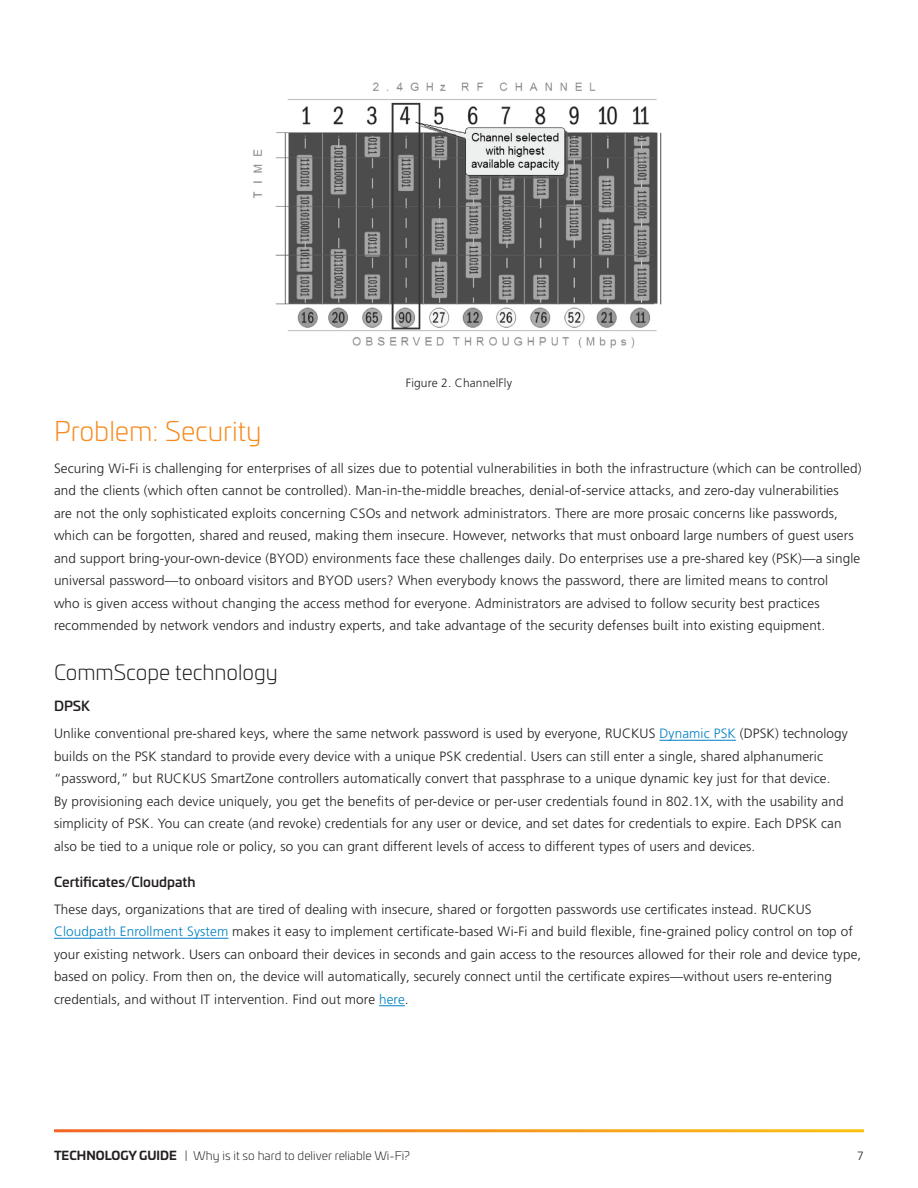
<style>
.page{position:relative;width:918px;height:1188px;background:#fff}
.page>*{position:absolute;margin:0;border:0;box-sizing:border-box;transform-origin:0 0}
.wp-subhead_level_1{font:300 27px "Univia Pro";color:#f68b1f}
.wp-subhead_level_2{font:300 21px "Univia Pro";color:#231f20}
.wp-body_copy{font:300 13.5px/22.5px "Frutiger LT Pro";letter-spacing:.01em;color:#231f20}
.wp-subhead_level_3{font:500 13.5px "Univia Pro";color:#231f20}
.t1{font:300 12px "Univia Pro";color:#231f20}
.wp-Caption{font:300 12px "Frutiger LT Pro";letter-spacing:.01em;color:#231f20}
.s1{color:#0080c5}
.s2{font-weight:700}
</style>
<div class="page">
<hr style="left:659px;top:740px;width:77px;height:1px;background:#0080c5">
<hr style="left:54px;top:938px;width:174px;height:1px;background:#0080c5">
<svg style="left:379px;top:1005px;width:26px;height:1px"></svg>
<img style="left:253px;top:82px;width:409px;height:266px">
<p class="wp-Caption" style="left:406px;top:376px;width:108px">Figure 2. ChannelFly</p>
<p class="wp-subhead_level_1" style="left:54px;top:412px;width:209px">Problem: Security</p>
<p class="wp-body_copy" style="left:54px;top:457px;width:809px">Securing Wi-Fi is challenging for enterprises of all sizes due to potential vulnerabilities in both the infrastructure (which can be controlled) and the clients (which often cannot be controlled). Man-in-the-middle breaches, denial-of-service attacks, and zero-day vulnerabilities<br>are not the only sophisticated exploits concerning CSOs and network administrators. There are more prosaic concerns like passwords, which can be forgotten, shared and reused, making them insecure. However, networks that must onboard large numbers of guest users and support bring-your-own-device (BYOD) environments face these challenges daily. Do enterprises use a pre-shared key (PSK)—a single universal password—to onboard visitors and BYOD users? When everybody knows the password, there are limited means to control<br>who is given access without changing the access method for everyone. Administrators are advised to follow security best practices recommended by network vendors and industry experts, and take advantage of the security defenses built into existing equipment.</p>
<p class="wp-subhead_level_2" style="left:54px;top:657px;width:225px">CommScope technology</p>
<p class="wp-subhead_level_3" style="left:54px;top:696px;width:37px">DPSK</p>
<p class="wp-body_copy" style="left:54px;top:722px;width:795px">Unlike conventional pre-shared keys, where the same network password is used by everyone, RUCKUS <span class="s1">Dynamic PSK</span> (DPSK) technology builds on the PSK standard to provide every device with a unique PSK credential. Users can still enter a single, shared alphanumeric “password,” but RUCKUS SmartZone controllers automatically convert that passphrase to a unique dynamic key just for that device.<br>By provisioning each device uniquely, you get the benefits of per-device or per-user credentials found in 802.1X, with the usability and simplicity of PSK. You can create (and revoke) credentials for any user or device, and set dates for credentials to expire. Each DPSK can also be tied to a unique role or policy, so you can grant different levels of access to different types of users and devices.</p>
<p class="wp-subhead_level_3" style="left:54px;top:871px;width:143px">Certificates/Cloudpath</p>
<p class="wp-body_copy" style="left:54px;top:898px;width:809px">These days, organizations that are tired of dealing with insecure, shared or forgotten passwords use certificates instead. RUCKUS <span class="s1">Cloudpath Enrollment System</span> makes it easy to implement certificate-based Wi-Fi and build flexible, fine-grained policy control on top of your existing network. Users can onboard their devices in seconds and gain access to the resources allowed for their role and device type, based on policy. From then on, the device will automatically, securely connect until the certificate expires—without users re-entering credentials, and without IT intervention. Find out more <span class="s1">here</span>.</p>
<p class="t1" style="left:54px;top:1147px;width:358px"><span class="s2">TECHNOLOGY GUIDE</span> | Why is it so hard to deliver reliable Wi-Fi?</p>
<p class="wp-Caption" style="left:857px;top:1148px;width:8px">7</p>
</div>
